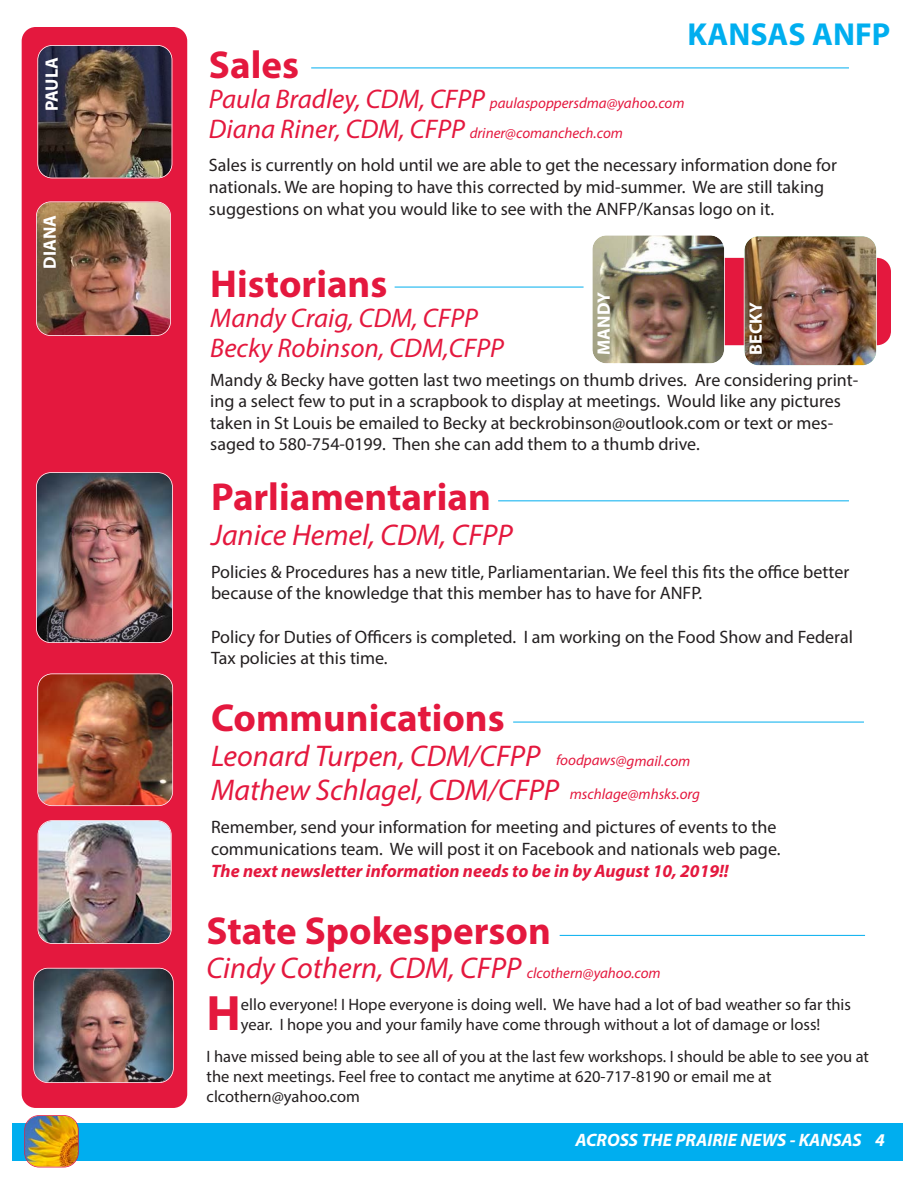
<style>
.page{position:relative;width:918px;height:1188px;background:#fff}
.page>*{position:absolute;margin:0;border:0;box-sizing:border-box;transform-origin:0 0}
.t1{font:700 49.95px "Myriad Pro";color:#e4183e}
.t2{font:700 39px "Myriad Pro";color:#e4183e}
.t3{font:700 31.95px "Myriad Pro";color:#00aeef}
.t4{font:italic 30px/34.5px "Myriad Pro";color:#e4183e}
.t5{font:italic 27px/30px "Myriad Pro";color:#e4183e}
.t6{font:18px/21.6px "Myriad Pro";color:#231f20}
.t7{font:italic 700 18px "Myriad Pro";color:#e4183e}
.t8{font:italic 700 18px "Myriad Pro";color:#fff}
.t9{font:700 18px "Myriad Pro";color:#fff}
.t10{font:16.5px/19.8px "Myriad Pro";color:#231f20}
.t11{font:italic 15px/30px "Myriad Pro";color:#e4183e}
.s1{font-size:27px}
.s2{font-size:15px}
</style>
<div class="page">
<div style="left:22px;top:27px;width:165px;height:1081px;background:#e4183e;border-radius:14px"></div>
<div style="left:624px;top:258px;width:267px;height:87px;background:#e4183e;border-radius:14px"></div>
<div style="left:12px;top:1124px;width:891px;height:37px;background:#00aeef"></div>
<img style="left:25px;top:1116px;width:53px;height:51px;border-radius:14px">
<div style="left:24px;top:1115px;width:55px;height:52px;border:2px solid #e4183e;border-radius:15px"></div>
<img style="left:38px;top:46px;width:134px;height:132px;border-radius:14px">
<div style="left:37px;top:45px;width:135px;height:133px;border:2px solid #fff;border-radius:15px"></div>
<img style="left:37px;top:202px;width:133px;height:133px;border-radius:14px">
<div style="left:36px;top:201px;width:135px;height:135px;border:2px solid #fff;border-radius:15px"></div>
<hr style="left:395px;top:287px;width:189px;height:1px;background:#00aeef">
<hr style="left:498px;top:500px;width:351px;height:1px;background:#00aeef">
<hr style="left:513px;top:722px;width:351px;height:1px;background:#00aeef">
<hr style="left:560px;top:935px;width:305px;height:1px;background:#00aeef">
<hr style="left:311px;top:68px;width:538px;height:1px;background:#00aeef">
<img style="left:38px;top:674px;width:134px;height:131px;border-radius:14px">
<div style="left:37px;top:673px;width:136px;height:133px;border:2px solid #fff;border-radius:15px"></div>
<img style="left:37px;top:473px;width:135px;height:169px;border-radius:14px">
<div style="left:36px;top:472px;width:137px;height:171px;border:2px solid #fff;border-radius:15px"></div>
<img style="left:592px;top:235px;width:132px;height:128px;border-radius:14px">
<div style="left:592px;top:235px;width:133px;height:129px;border:2px solid #fff;border-radius:15px"></div>
<img style="left:745px;top:236px;width:131px;height:129px;border-radius:14px">
<div style="left:744px;top:236px;width:133px;height:130px;border:2px solid #fff;border-radius:15px"></div>
<img style="left:38px;top:821px;width:133px;height:122px;border-radius:14px">
<div style="left:38px;top:820px;width:134px;height:124px;border:2px solid #fff;border-radius:15px"></div>
<img style="left:34px;top:969px;width:139px;height:113px;border-radius:14px">
<div style="left:33px;top:968px;width:141px;height:115px;border:2px solid #fff;border-radius:15px"></div>
<p class="t9" style="left:45px;top:111px;width:55px;rotate:-90deg">PAULA</p>
<p class="t9" style="left:43px;top:269px;width:55px;rotate:-90deg">DIANA</p>
<h3 class="t3" style="left:687px;top:22px;width:204px">KANSAS ANFP</h3>
<h2 class="t2" style="left:209px;top:50px;width:92px">Sales</h2>
<p class="t11" style="left:209px;top:89px;width:477px"><span class="s1">Paula Bradley, CDM, CFPP</span> paulaspoppersdma@yahoo.com<br><span class="s1">Diana Riner, CDM, CFPP</span> driner@comanchech.com</p>
<p class="t6" style="left:209px;top:156px;width:629px">Sales is currently on hold until we are able to get the necessary information done for nationals. We are hoping to have this corrected by mid-summer. We are still taking suggestions on what you would like to see with the ANFP/Kansas logo on it.</p>
<h2 class="t2" style="left:210px;top:269px;width:179px">Historians</h2>
<h3 class="t5" style="left:210px;top:305px;width:295px">Mandy Craig, CDM, CFPP<br>Becky Robinson, CDM,CFPP</h3>
<p class="t6" style="left:210px;top:370px;width:649px">Mandy &amp; Becky have gotten last two meetings on thumb drives. Are considering print&shy;ing a select few to put in a scrapbook to display at meetings. Would like any pictures taken in St Louis be emailed to Becky at beckrobinson@outlook.com or text or mes&shy;saged to 580-754-0199. Then she can add them to a thumb drive.</p>
<p class="t9" style="left:597px;top:355px;width:64px;rotate:-90deg">MANDY</p>
<p class="t9" style="left:749px;top:355px;width:54px;rotate:-90deg">BECKY</p>
<h2 class="t2" style="left:211px;top:483px;width:281px">Parliamentarian</h2>
<h3 class="t4" style="left:211px;top:520px;width:303px">Janice Hemel, CDM, CFPP</h3>
<p class="t6" style="left:211px;top:562px;width:640px">Policies &amp; Procedures has a new title, Parliamentarian. We feel this fits the office better because of the knowledge that this member has to have for ANFP.</p>
<p class="t6" style="left:211px;top:627px;width:643px">Policy for Duties of Officers is completed. I am working on the Food Show and Federal<br>Tax policies at this time.</p>
<h2 class="t2" style="left:211px;top:704px;width:295px">Communications</h2>
<h3 class="t4" style="left:211px;top:741px;width:350px">Leonard Turpen, CDM/CFPP<br>Mathew Schlagel, CDM/CFPP</h3>
<p class="t6" style="left:211px;top:818px;width:571px">Remember, send your information for meeting and pictures of events to the communications team. We will post it on Facebook and nationals web page.</p>
<p class="t7" style="left:211px;top:864px;width:519px">The next newsletter information needs to be in by August 10, 2019!!</p>
<p class="t11" style="left:556px;top:746px;width:136px;rotate:1deg">foodpaws@gmail.com</p>
<p class="t11" style="left:570px;top:780px;width:132px">mschlage@mhsks.org</p>
<h2 class="t2" style="left:207px;top:916px;width:346px">State Spokesperson</h2>
<h3 class="t4" style="left:207px;top:953px;width:456px">Cindy Cothern, CDM, CFPP <span class="s2">clcothern@yahoo.com</span></h3>
<h1 class="t1" style="left:207px;top:995px;width:36px">H</h1>
<p class="t10" style="left:241px;top:996px;width:612px">ello everyone! I Hope everyone is doing well. We have had a lot of bad weather so far this year. I hope you and your family have come through without a lot of damage or loss!</p>
<p class="t10" style="left:207px;top:1048px;width:664px">I have missed being able to see all of you at the last few workshops. I should be able to see you at the next meetings. Feel free to contact me anytime at 620-717-8190 or email me at clcothern@yahoo.com</p>
<p class="t8" style="left:575px;top:1133px;width:311px">ACROSS THE PRAIRIE NEWS - KANSAS 4</p>
</div>
